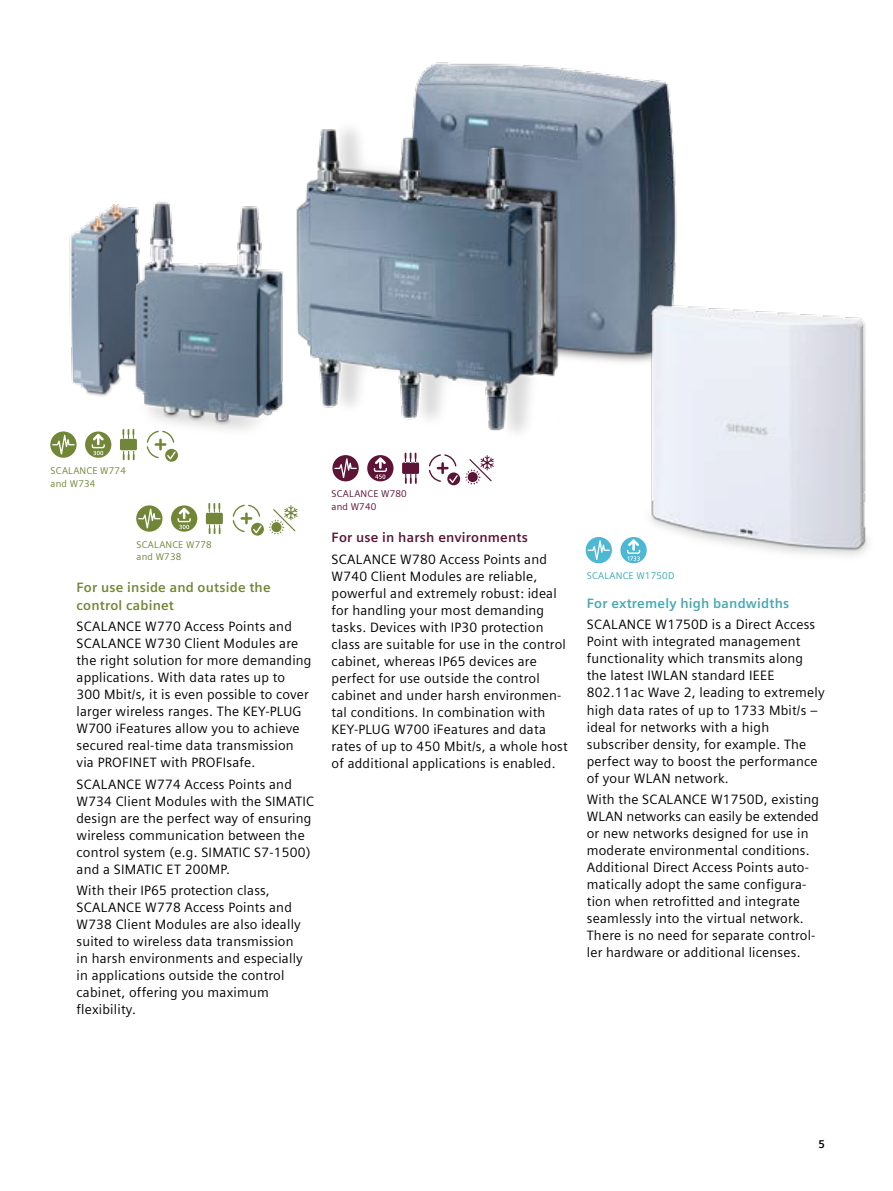
<style>
.page{position:relative;width:893px;height:1191px;background:#fff}
.page>*{position:absolute;margin:0;border:0;box-sizing:border-box;transform-origin:0 0}
.t1{font:13.5px/17px "Siemens Sans Global";letter-spacing:.015em;color:#000}
.t2{font:700 13.5px/17.5px "Siemens Sans Global";letter-spacing:.015em;color:#718737}
.t3{font:700 13.5px "Siemens Sans Global";letter-spacing:.015em;color:#43a9b0}
.t4{font:700 13.5px "Siemens Sans Global";letter-spacing:.015em;color:#5d1436}
.t5{font:700 11.25px "Siemens Sans Global";color:#000}
.t6{font:9.75px/12.8px "Siemens Sans Global";letter-spacing:.015em;color:#718737}
.t7{font:9.75px/12.8px "Siemens Sans Global";letter-spacing:.015em;color:#5d1436}
.t8{font:9.75px "Siemens Sans Global";letter-spacing:.015em;color:#43a9b0}
</style>
<div class="page">
<svg style="left:206px;top:503px;width:17px;height:31px"></svg>
<svg style="left:136px;top:505px;width:27px;height:27px"></svg>
<svg style="left:171px;top:505px;width:26px;height:27px"></svg>
<svg style="left:232px;top:504px;width:66px;height:31px"></svg>
<svg style="left:404px;top:481px;width:13px;height:3px"></svg>
<svg style="left:437px;top:481px;width:55px;height:4px"></svg>
<svg style="left:122px;top:453px;width:13px;height:7px"></svg>
<svg style="left:149px;top:453px;width:29px;height:9px"></svg>
<svg style="left:50px;top:431px;width:27px;height:27px"></svg>
<svg style="left:85px;top:431px;width:26px;height:27px"></svg>
<img style="left:69px;top:207px;width:42px;height:189px">
<img style="left:415px;top:62px;width:262px;height:298px">
<img style="left:306px;top:89px;width:266px;height:392px">
<img style="left:586px;top:285px;width:283px;height:279px">
<img style="left:111px;top:195px;width:195px;height:258px">
<p class="t6" style="left:51px;top:464px;width:77px">SCALANCE W774 and W734</p>
<p class="t6" style="left:137px;top:538px;width:77px">SCALANCE W778 and W738</p>
<p class="t2" style="left:77px;top:579px;width:196px">For use inside and outside the control cabinet</p>
<p class="t1" style="left:77px;top:618px;width:237px">SCALANCE W770 Access Points and SCALANCE W730 Client Modules are the right solution for more demanding applications. With data rates up to 300 Mbit/s, it is even possible to cover larger wireless ranges. The KEY-PLUG W700 iFeatures allow you to achieve secured real-time data transmission via PROFINET with PROFIsafe.</p>
<p class="t1" style="left:77px;top:776px;width:239px">SCALANCE W774 Access Points and W734 Client Modules with the SIMATIC design are the perfect way of ensuring wireless communication between the control system (e.g. SIMATIC S7-1500) and a SIMATIC ET 200MP.</p>
<p class="t1" style="left:77px;top:882px;width:228px">With their IP65 protection class,<br>SCALANCE W778 Access Points and<br>W738 Client Modules are also ideally suited to wireless data transmission in harsh environments and especially in applications outside the control cabinet, offering you maximum flexibility.</p>
<p class="t7" style="left:332px;top:488px;width:77px">SCALANCE W780 and W740</p>
<p class="t4" style="left:332px;top:530px;width:198px">For use in harsh environments</p>
<p class="t1" style="left:332px;top:551px;width:238px">SCALANCE W780 Access Points and W740 Client Modules are reliable, powerful and extremely robust: ideal for handling your most demanding tasks. Devices with IP30 protection class are suitable for use in the control cabinet, whereas IP65 devices are perfect for use outside the control cabinet and under harsh environmen&shy;tal conditions. In combination with KEY-PLUG W700 iFeatures and data rates of up to 450 Mbit/s, a whole host of additional applications is enabled.</p>
<p class="t8" style="left:587px;top:569px;width:89px">SCALANCE W1750D</p>
<p class="t3" style="left:587px;top:595px;width:204px">For extremely high bandwidths</p>
<p class="t1" style="left:587px;top:617px;width:239px">SCALANCE W1750D is a Direct Access Point with integrated management functionality which transmits along the latest IWLAN standard IEEE 802.11ac Wave 2, leading to extremely high data rates of up to 1733 Mbit/s – ideal for networks with a high subscriber density, for example. The perfect way to boost the performance of your WLAN network.</p>
<p class="t1" style="left:587px;top:791px;width:234px">With the SCALANCE W1750D, existing WLAN networks can easily be extended or new networks designed for use in moderate environmental conditions.<br>Additional Direct Access Points auto&shy;matically adopt the same configura&shy;tion when retrofitted and integrate seamlessly into the virtual network.<br>There is no need for separate control&shy;ler hardware or additional licenses.</p>
<p class="t5" style="left:818px;top:1137px;width:8px">5</p>
</div>
